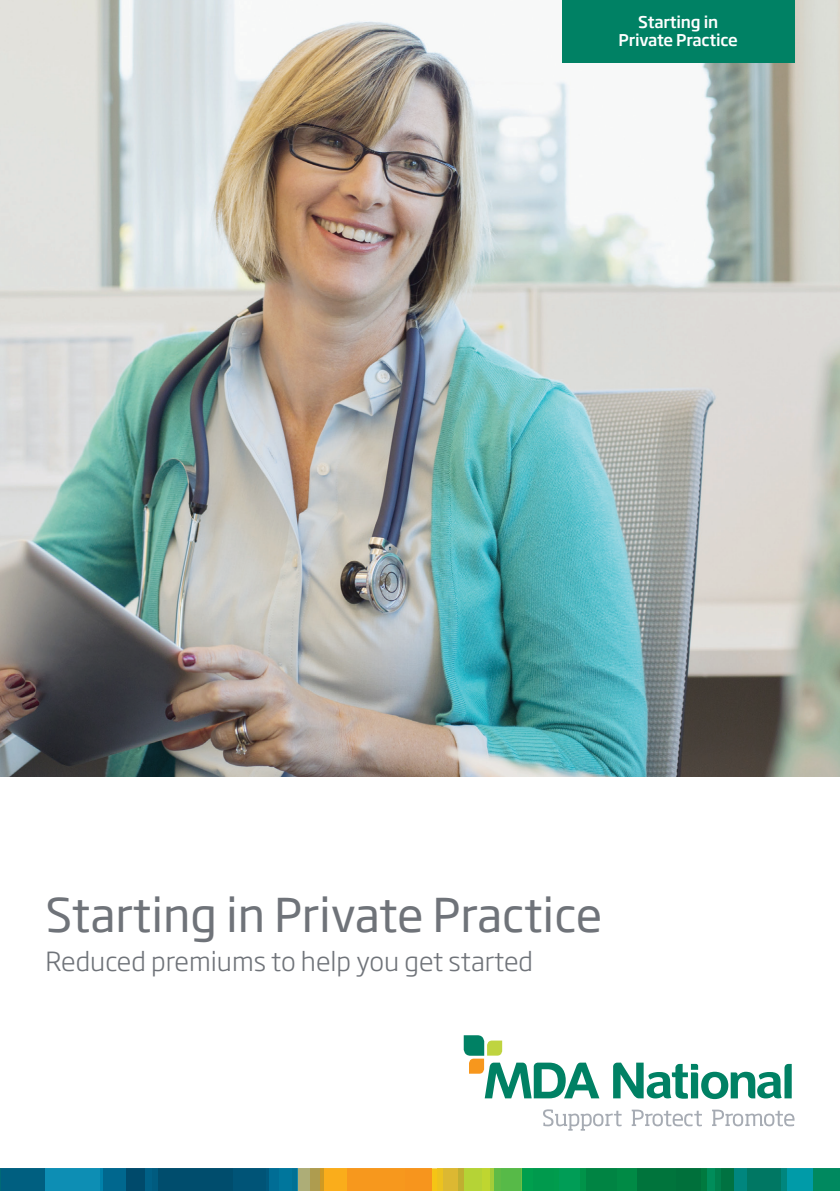
<style>
.page{position:relative;width:840px;height:1191px;background:#fff}
.page>*{position:absolute;margin:0;border:0;box-sizing:border-box;transform-origin:0 0}
.t1{font:46px "Soho Gothic Std";color:#6f7379}
.t2{font:300 26px "Soho Gothic Std";color:#6f7379}
.t3{font:500 16px/18px "Soho Gothic Std";letter-spacing:-.01em;color:#fff;text-align:center}
</style>
<div class="page">
<img style="left:0;top:0;width:839px;height:777px">
<svg style="left:613px;top:1062px;width:178px;height:37px"></svg>
<svg style="left:463px;top:1035px;width:136px;height:63px"></svg>
<svg style="left:543px;top:1109px;width:78px;height:21px"></svg>
<svg style="left:631px;top:1109px;width:70px;height:17px"></svg>
<svg style="left:712px;top:1109px;width:82px;height:17px"></svg>
<svg style="left:0;top:1168px;width:839px;height:23px;background:#38835c"></svg>
<div style="left:561px;top:0;width:233px;height:62px;background:#008164"></div>
<p class="t3" style="left:618px;top:13px;width:121px">Starting in<br>Private Practice</p>
<p class="t1" style="left:45px;top:886px;width:558px">Starting in Private Practice</p>
<p class="t2" style="left:45px;top:945px;width:489px">Reduced premiums to help you get started</p>
</div>
